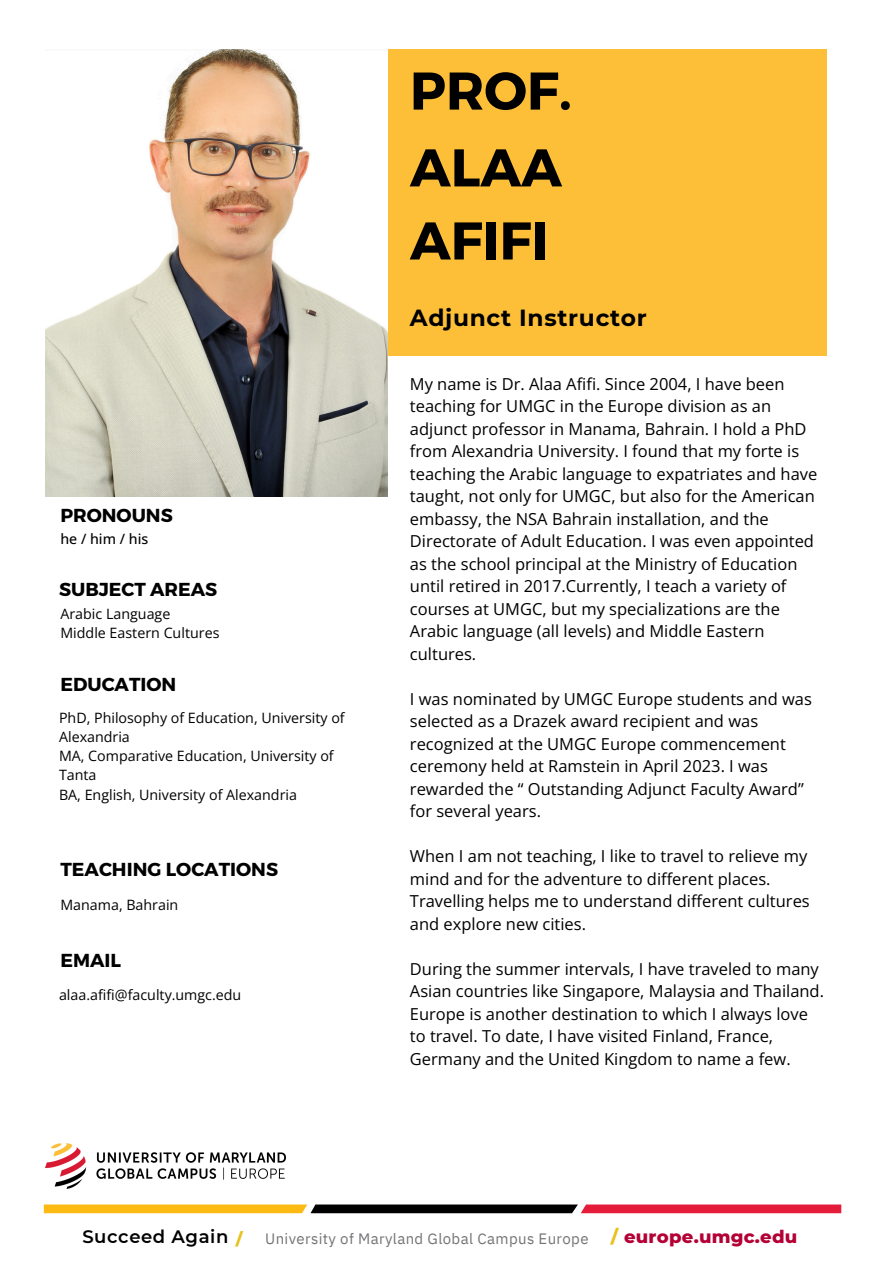
<style>
.page{position:relative;width:894px;height:1264px;background:#fff}
.page>*{position:absolute;margin:0;border:0;box-sizing:border-box;transform-origin:0 0}
.t1{font:700 52.95px "Montserrat";color:#000}
.t2{font:700 23.25px "Montserrat";letter-spacing:.03em;color:#000}
.t3{font:700 18.75px "Montserrat";color:#000}
.t4{font:800 18px "Montserrat";letter-spacing:.015em;color:#b40035}
.t5{font:600 18px "Montserrat";letter-spacing:.035em;color:#000}
.t6{font:16.5px/22.5px "Open Sans";color:#000}
.t7{font:800 16.5px "Montserrat";color:#e7c21f}
.t8{font:15px "IBM Plex Sans";letter-spacing:.025em;color:#747377}
.t9{font:14.25px/19.2px "Open Sans";color:#000}
.t10{font:500 14.25px "Open Sans";color:#000}
.s1{color:#e7c21f}
</style>
<div class="page">
<div style="left:64px;top:49px;width:762px;height:306px;background:#fdbf38"></div>
<img style="left:45px;top:49px;width:342px;height:447px">
<svg style="left:44px;top:1204px;width:797px;height:9px;background:#a7552a"></svg>
<img style="left:45px;top:1143px;width:240px;height:45px">
<h4 class="t1" style="left:410px;top:56px;width:163px">PROF.</h4>
<h1 class="t1" style="left:410px;top:133px;width:153px">ALAA</h1>
<h1 class="t1" style="left:410px;top:206px;width:140px">AFIFI</h1>
<p class="t3" style="left:60px;top:503px;width:114px">PRONOUNS</p>
<p class="t10" style="left:60px;top:529px;width:89px">he / him / his</p>
<h3 class="t3" style="left:59px;top:577px;width:160px">SUBJECT AREAS</h3>
<p class="t9" style="left:60px;top:604px;width:111px">Arabic Language</p>
<p class="t9" style="left:60px;top:623px;width:160px">Middle Eastern Cultures</p>
<h3 class="t3" style="left:60px;top:672px;width:117px">EDUCATION</h3>
<p class="t9" style="left:59px;top:708px;width:287px">PhD, Philosophy of Education, University of<br>Alexandria</p>
<h4 class="t9" style="left:59px;top:746px;width:276px">MA, Comparative Education, University of<br>Tanta</h4>
<h5 class="t9" style="left:59px;top:784px;width:239px">BA, English, University of Alexandria</h5>
<h6 class="t3" style="left:60px;top:857px;width:219px">TEACHING LOCATIONS</h6>
<h3 class="t9" style="left:60px;top:895px;width:119px">Manama, Bahrain</h3>
<p class="t3" style="left:60px;top:948px;width:62px">EMAIL</p>
<h3 class="t9" style="left:59px;top:984px;width:184px">alaa.afifi@faculty.umgc.edu</h3>
<h2 class="t2" style="left:410px;top:304px;width:238px">Adjunct Instructor</h2>
<h5 class="t6" style="left:410px;top:372px;width:409px">My name is Dr. Alaa Afifi. Since 2004, I have been teaching for UMGC in the Europe division as an adjunct professor in Manama, Bahrain. I hold a PhD from Alexandria University. I found that my forte is teaching the Arabic language to expatriates and have taught, not only for UMGC, but also for the American embassy, the NSA Bahrain installation, and the Directorate of Adult Education. I was even appointed as the school principal at the Ministry of Education until retired in 2017.Currently, I teach a variety of courses at UMGC, but my specializations are the Arabic language (all levels) and Middle Eastern cultures.</h5>
<h5 class="t6" style="left:410px;top:687px;width:403px">I was nominated by UMGC Europe students and was selected as a Drazek award recipient and was recognized at the UMGC Europe commencement ceremony held at Ramstein in April 2023. I was rewarded the “ Outstanding Adjunct Faculty Award” for several years.</h5>
<h5 class="t6" style="left:410px;top:844px;width:401px">When I am not teaching, I like to travel to relieve my mind and for the adventure to different places.<br>Travelling helps me to understand different cultures and explore new cities.</h5>
<h5 class="t6" style="left:410px;top:957px;width:415px">During the summer intervals, I have traveled to many Asian countries like Singapore, Malaysia and Thailand.<br>Europe is another destination to which I always love to travel. To date, I have visited Finland, France, Germany and the United Kingdom to name a few.</h5>
<p class="t5" style="left:82px;top:1225px;width:147px">Succeed Again</p>
<h3 class="t7" style="left:236px;top:1229px;width:8px">/</h3>
<p class="t8" style="left:265px;top:1228px;width:325px">University of Maryland Global Campus Europe</p>
<p class="t4" style="left:610px;top:1225px;width:188px"><span class="s1">/</span> europe.umgc.edu</p>
</div>
